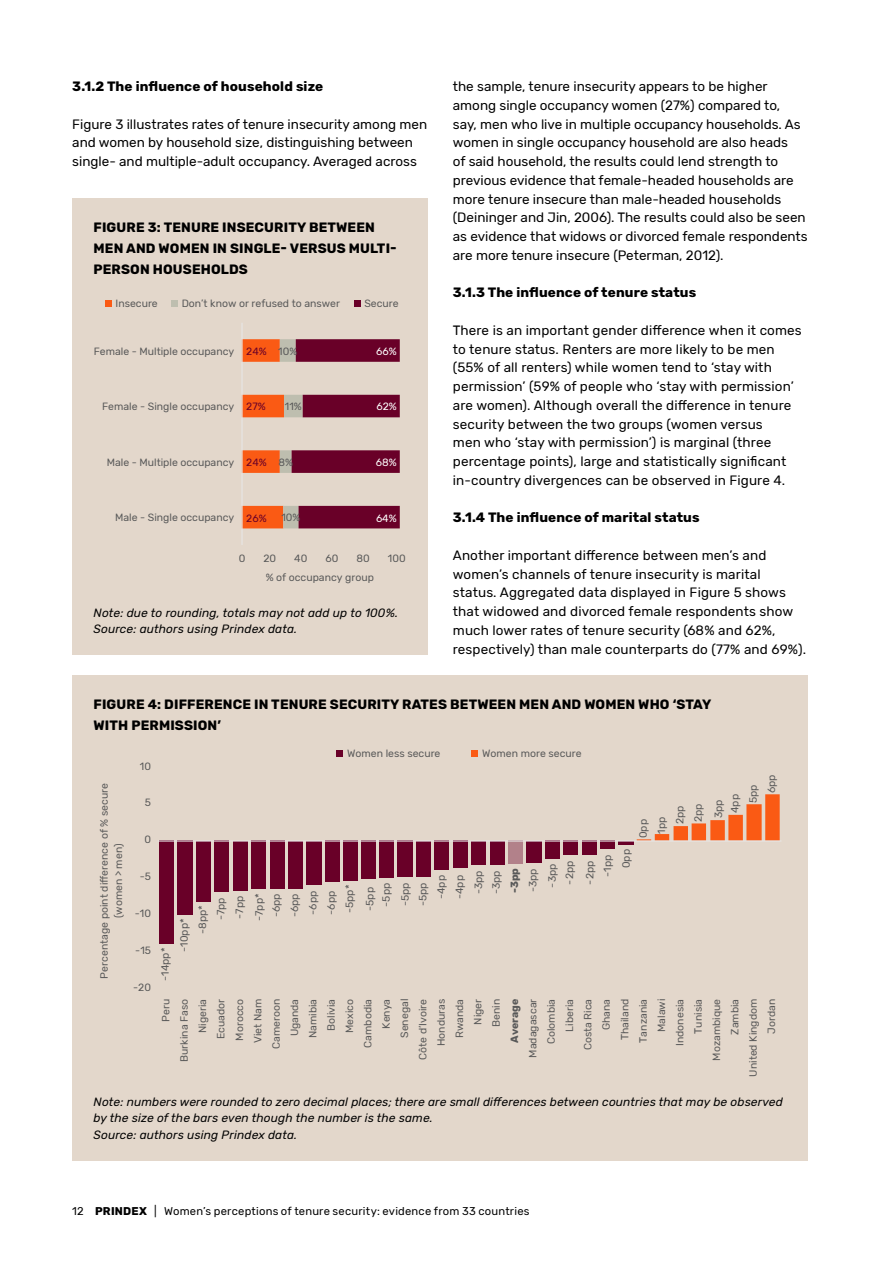
<style>
.page{position:relative;width:893px;height:1263px;background:#fff}
.page>*{position:absolute;margin:0;border:0;box-sizing:border-box;transform-origin:0 0}
.t1{font:13.5px/18.8px "Rubik";color:#000}
.t2{font:700 13.5px/21px "Rubik";letter-spacing:.01em;color:#000}
.t3{font:italic 12px/16.5px "Rubik";letter-spacing:.01em;color:#000}
.t4{font:11.25px "Rubik";letter-spacing:.02em;color:#000}
.t5{font:10.5px/18.3px "Rubik";color:#595959;text-align:center}
.t6{font:10.5px "Rubik";color:#690028}
.t7{font:10.5px "Rubik";color:#fff}
.t8{font:700 10.5px "Rubik";color:#595959}
.s1{color:#595959}
.s2{font-weight:700}
</style>
<div class="page">
<div style="left:72px;top:675px;width:736px;height:485px;background:#e3d7cb"></div>
<div style="left:159px;top:841px;width:15px;height:103px;background:#690028"></div>
<div style="left:178px;top:841px;width:15px;height:74px;background:#690028"></div>
<div style="left:196px;top:841px;width:15px;height:61px;background:#690028"></div>
<div style="left:214px;top:841px;width:15px;height:51px;background:#690028"></div>
<div style="left:233px;top:841px;width:15px;height:49px;background:#690028"></div>
<div style="left:251px;top:841px;width:15px;height:48px;background:#690028"></div>
<div style="left:270px;top:841px;width:14px;height:48px;background:#690028"></div>
<div style="left:288px;top:841px;width:14px;height:47px;background:#690028"></div>
<div style="left:306px;top:841px;width:15px;height:43px;background:#690028"></div>
<div style="left:325px;top:841px;width:14px;height:41px;background:#690028"></div>
<div style="left:343px;top:841px;width:14px;height:40px;background:#690028"></div>
<div style="left:362px;top:841px;width:14px;height:38px;background:#690028"></div>
<div style="left:380px;top:841px;width:14px;height:37px;background:#690028"></div>
<div style="left:398px;top:841px;width:15px;height:36px;background:#690028"></div>
<div style="left:416px;top:841px;width:15px;height:35px;background:#690028"></div>
<div style="left:435px;top:841px;width:14px;height:29px;background:#690028"></div>
<div style="left:453px;top:841px;width:15px;height:27px;background:#690028"></div>
<div style="left:471px;top:841px;width:15px;height:23px;background:#690028"></div>
<div style="left:490px;top:841px;width:15px;height:23px;background:#690028"></div>
<div style="left:508px;top:841px;width:15px;height:23px;background:#b2818a"></div>
<div style="left:526px;top:841px;width:15px;height:21px;background:#690028"></div>
<div style="left:545px;top:841px;width:14px;height:18px;background:#690028"></div>
<div style="left:563px;top:841px;width:14px;height:14px;background:#690028"></div>
<div style="left:582px;top:841px;width:14px;height:14px;background:#690028"></div>
<div style="left:600px;top:841px;width:14px;height:8px;background:#690028"></div>
<svg style="left:618px;top:841px;width:15px;height:4px"></svg>
<svg style="left:637px;top:794px;width:143px;height:46px"></svg>
<hr style="left:158px;top:840px;width:623px;height:1px;background:#e7e6e6">
<div style="left:336px;top:750px;width:7px;height:7px;background:#690028"></div>
<div style="left:471px;top:750px;width:7px;height:7px;background:#fa5a14"></div>
<div style="left:72px;top:198px;width:355px;height:456px;background:#e3d7cb"></div>
<svg style="left:243px;top:339px;width:157px;height:189px"></svg>
<hr style="left:241px;top:323px;width:2px;height:222px;background:#e7e6e6">
<div style="left:105px;top:300px;width:6px;height:7px;background:#fa5a14"></div>
<div style="left:171px;top:300px;width:6px;height:7px;background:#bebeaf"></div>
<div style="left:354px;top:300px;width:6px;height:7px;background:#690028"></div>
<p class="t2" style="left:72px;top:76px;width:253px">3.1.2 The influence of household size</p>
<p class="t1" style="left:72px;top:115px;width:356px">Figure 3 illustrates rates of tenure insecurity among men and women by household size, distinguishing between single- and multiple-adult occupancy. Averaged across</p>
<p class="t2" style="left:94px;top:217px;width:305px">FIGURE 3: TENURE INSECURITY BETWEEN<br>MEN AND WOMEN IN SINGLE- VERSUS MULTI-<br>PERSON HOUSEHOLDS</p>
<p class="t5" style="left:116px;top:294px;width:44px">Insecure</p>
<p class="t5" style="left:182px;top:294px;width:160px">Don’t know or refused to answer</p>
<p class="t5" style="left:364px;top:294px;width:36px">Secure</p>
<p class="t5" style="left:94px;top:342px;width:142px">Female - Multiple occupancy</p>
<p class="t6" style="left:246px;top:345px;width:53px">24% <span class="s1">10%</span></p>
<p class="t7" style="left:376px;top:345px;width:22px">66%</p>
<p class="t5" style="left:102px;top:398px;width:134px">Female - Single occupancy</p>
<p class="t6" style="left:246px;top:401px;width:21px">27%</p>
<p class="t5" style="left:285px;top:398px;width:18px">11%</p>
<p class="t5" style="left:107px;top:453px;width:129px">Male - Multiple occupancy</p>
<p class="t6" style="left:246px;top:456px;width:22px">24%</p>
<p class="t5" style="left:278px;top:453px;width:16px">8%</p>
<p class="t7" style="left:376px;top:401px;width:22px">62%</p>
<p class="t7" style="left:376px;top:456px;width:22px">68%</p>
<p class="t5" style="left:115px;top:509px;width:121px">Male - Single occupancy</p>
<p class="t6" style="left:246px;top:512px;width:22px">26%</p>
<p class="t5" style="left:281px;top:509px;width:21px">10%</p>
<p class="t7" style="left:376px;top:512px;width:22px">64%</p>
<p class="t5" style="left:239px;top:549px;width:8px">0</p>
<p class="t5" style="left:263px;top:549px;width:14px">20</p>
<p class="t5" style="left:294px;top:549px;width:15px">40</p>
<p class="t5" style="left:325px;top:549px;width:14px">60</p>
<p class="t5" style="left:356px;top:549px;width:15px">80</p>
<p class="t5" style="left:388px;top:549px;width:19px">100</p>
<p class="t5" style="left:266px;top:568px;width:110px">% of occupancy group</p>
<p class="t3" style="left:94px;top:605px;width:306px">Note: due to rounding, totals may not add up to 100%.<br>Source: authors using Prindex data.</p>
<p class="t1" style="left:453px;top:77px;width:356px">the sample, tenure insecurity appears to be higher among single occupancy women (27%) compared to, say, men who live in multiple occupancy households. As women in single occupancy household are also heads<br>of said household, the results could lend strength to previous evidence that female-headed households are more tenure insecure than male-headed households (Deininger and Jin, 2006). The results could also be seen as evidence that widows or divorced female respondents are more tenure insecure (Peterman, 2012).</p>
<p class="t2" style="left:453px;top:282px;width:245px">3.1.3 The influence of tenure status</p>
<p class="t1" style="left:453px;top:321px;width:350px">There is an important gender difference when it comes to tenure status. Renters are more likely to be men (55% of all renters) while women tend to ‘stay with permission’ (59% of people who ‘stay with permission’ are women). Although overall the difference in tenure security between the two groups (women versus<br>men who ‘stay with permission’) is marginal (three percentage points), large and statistically significant in-country divergences can be observed in Figure 4.</p>
<p class="t2" style="left:453px;top:508px;width:248px">3.1.4 The influence of marital status</p>
<p class="t1" style="left:453px;top:546px;width:355px">Another important difference between men’s and women’s channels of tenure insecurity is marital status. Aggregated data displayed in Figure 5 shows that widowed and divorced female respondents show much lower rates of tenure security (68% and 62%, respectively) than male counterparts do (77% and 69%).</p>
<p class="t2" style="left:94px;top:694px;width:619px">FIGURE 4: DIFFERENCE IN TENURE SECURITY RATES BETWEEN MEN AND WOMEN WHO ‘STAY<br>WITH PERMISSION’</p>
<p class="t5" style="left:97px;top:978px;width:197px;line-height:14.5px;rotate:-90deg">Percentage point difference of % secure (women &gt; men)</p>
<p class="t5" style="left:140px;top:757px;width:13px">10</p>
<p class="t5" style="left:145px;top:794px;width:8px">5</p>
<p class="t5" style="left:144px;top:831px;width:8px">0</p>
<p class="t5" style="left:140px;top:868px;width:13px">-5</p>
<p class="t5" style="left:135px;top:904px;width:18px">-10</p>
<p class="t5" style="left:135px;top:941px;width:17px">-15</p>
<p class="t5" style="left:133px;top:978px;width:19px">-20</p>
<p class="t5" style="left:156px;top:981px;width:35px;rotate:-90deg">-14pp*</p>
<p class="t5" style="left:347px;top:744px;width:95px">Women less secure</p>
<p class="t5" style="left:482px;top:744px;width:101px">Women more secure</p>
<p class="t5" style="left:175px;top:952px;width:35px;rotate:-90deg">-10pp*</p>
<p class="t5" style="left:634px;top:838px;width:21px;rotate:-90deg">0pp</p>
<p class="t5" style="left:652px;top:833px;width:18px;rotate:-90deg">1pp</p>
<p class="t5" style="left:194px;top:934px;width:30px;rotate:-90deg">-8pp*</p>
<p class="t5" style="left:212px;top:920px;width:24px;rotate:-90deg">-7pp</p>
<p class="t5" style="left:230px;top:919px;width:24px;rotate:-90deg">-7pp</p>
<p class="t5" style="left:251px;top:921px;width:29px;line-height:17px;rotate:-90deg">-7pp* -6pp</p>
<p class="t5" style="left:286px;top:917px;width:34px;text-align:left;rotate:-90deg">-6pp -6pp -6pp -5pp*</p>
<p class="t5" style="left:362px;top:911px;width:30px;line-height:16.4px;rotate:-90deg">-5pp -5pp</p>
<p class="t5" style="left:396px;top:906px;width:25px;rotate:-90deg">-5pp</p>
<p class="t5" style="left:414px;top:906px;width:25px;rotate:-90deg">-5pp</p>
<p class="t5" style="left:432px;top:899px;width:26px;rotate:-90deg">-4pp</p>
<p class="t5" style="left:451px;top:899px;width:26px;rotate:-90deg">-4pp</p>
<p class="t5" style="left:470px;top:894px;width:25px;rotate:-90deg">-3pp</p>
<p class="t5" style="left:487px;top:894px;width:25px;rotate:-90deg">-3pp</p>
<p class="t8" style="left:508px;top:893px;width:27px;rotate:-90deg">-3pp</p>
<p class="t5" style="left:524px;top:892px;width:30px;line-height:19.4px;rotate:-90deg">-3pp -3pp</p>
<p class="t5" style="left:560px;top:884px;width:25px;line-height:20.1px;text-align:left;rotate:-90deg">-2pp -2pp</p>
<p class="t5" style="left:599px;top:868px;width:21px;text-align:left;text-indent:-8px;rotate:-90deg">-1pp<br>0pp</p>
<p class="t5" style="left:671px;top:824px;width:20px;rotate:-90deg">2pp</p>
<p class="t5" style="left:689px;top:822px;width:20px;rotate:-90deg">2pp</p>
<p class="t5" style="left:711px;top:818px;width:26px;line-height:16.4px;rotate:-90deg">3pp<br>4pp</p>
<p class="t5" style="left:744px;top:793px;width:20px;text-align:left;text-indent:-10px;rotate:-90deg">5pp<br>6pp</p>
<p class="t5" style="left:157px;top:1062px;width:65px;text-align:right;rotate:-90deg">Peru<br>Burkina Faso<br>Nigeria<br>Ecuador<br>Morocco<br>Viet Nam<br>Cameroon<br>Uganda<br>Namibia<br>Bolivia<br>Mexico<br>Cambodia<br>Kenya<br>Senegal<br>Côte d’Ivoire<br>Honduras<br>Rwanda<br>Niger<br>Benin</p>
<p class="t8" style="left:508px;top:1043px;width:46px;rotate:-90deg">Average</p>
<p class="t5" style="left:524px;top:1077px;width:79px;text-align:right;rotate:-90deg">Madagascar<br>Colombia<br>Liberia<br>Costa Rica<br>Ghana<br>Thailand<br>Tanzania<br>Malawi<br>Indonesia<br>Tunisia<br>Mozambique<br>Zambia<br>United Kingdom<br>Jordan</p>
<p class="t3" style="left:94px;top:1094px;width:691px">Note: numbers were rounded to zero decimal places; there are small differences between countries that may be observed by the size of the bars even though the number is the same.<br>Source: authors using Prindex data.</p>
<p class="t4" style="left:72px;top:1205px;width:459px">12 <span class="s2">PRINDEX</span> | Women’s perceptions of tenure security: evidence from 33 countries</p>
</div>
